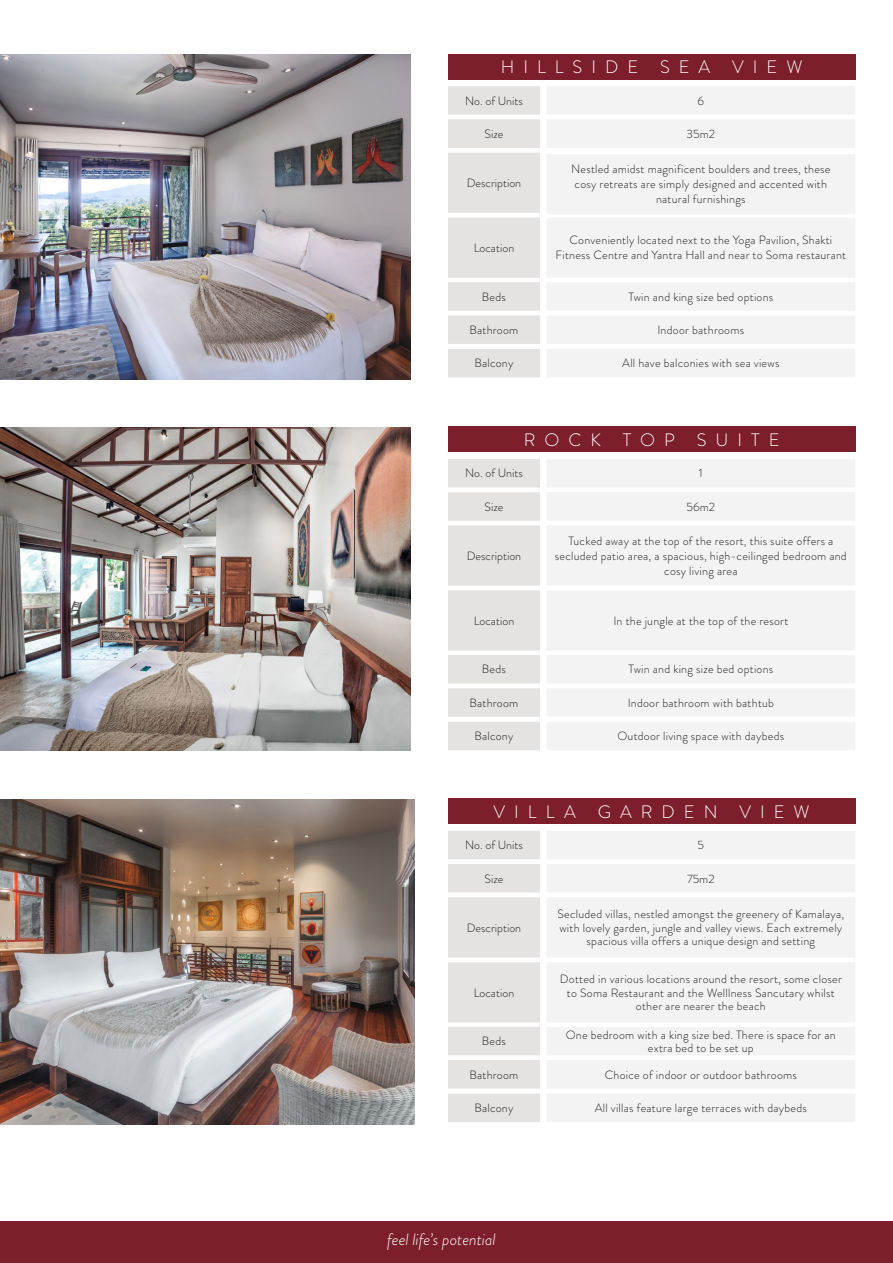
<style>
.page{position:relative;width:893px;height:1263px;background:#fff}
.page>*{position:absolute;margin:0;border:0;box-sizing:border-box;transform-origin:0 0}
.t1{font:300 18px "Brandon Grotesque";letter-spacing:.5em;color:#fff}
.t2{font:italic 300 16.5px "Brandon Grotesque";color:#fff}
.t3{font:300 12px/13.5px "Brandon Grotesque";letter-spacing:.02em;color:#231f20;text-align:center}
.t4{font:300 12px "Brandon Grotesque";color:#231f20}
</style>
<div class="page">
<div style="left:0;top:1221px;width:893px;height:42px;background:#7c1e2b"></div>
<div style="left:448px;top:54px;width:407px;height:25px;background:#7c1e2b"></div>
<div style="left:447px;top:85px;width:94px;height:30px;background:#e4e3e1"></div>
<div style="left:446px;top:85px;width:95px;height:31px;border:2px solid #fff"></div>
<div style="left:447px;top:152px;width:94px;height:62px;background:#e4e3e1"></div>
<div style="left:446px;top:151px;width:95px;height:63px;border:2px solid #fff"></div>
<div style="left:447px;top:119px;width:94px;height:30px;background:#e4e3e1"></div>
<div style="left:446px;top:118px;width:95px;height:31px;border:2px solid #fff"></div>
<div style="left:546px;top:85px;width:310px;height:30px;background:#f3f3f3"></div>
<div style="left:545px;top:85px;width:312px;height:31px;border:2px solid #fff"></div>
<div style="left:546px;top:153px;width:310px;height:62px;background:#f3f3f3"></div>
<div style="left:545px;top:153px;width:312px;height:63px;border:2px solid #fff"></div>
<div style="left:546px;top:119px;width:310px;height:30px;background:#f3f3f3"></div>
<div style="left:545px;top:118px;width:312px;height:31px;border:2px solid #fff"></div>
<div style="left:447px;top:281px;width:94px;height:30px;background:#e4e3e1"></div>
<div style="left:446px;top:281px;width:95px;height:31px;border:2px solid #fff"></div>
<div style="left:447px;top:217px;width:94px;height:62px;background:#e4e3e1"></div>
<div style="left:446px;top:216px;width:95px;height:63px;border:2px solid #fff"></div>
<div style="left:447px;top:315px;width:94px;height:30px;background:#e4e3e1"></div>
<div style="left:446px;top:314px;width:95px;height:31px;border:2px solid #fff"></div>
<div style="left:447px;top:348px;width:94px;height:30px;background:#e4e3e1"></div>
<div style="left:446px;top:347px;width:95px;height:32px;border:2px solid #fff"></div>
<div style="left:546px;top:281px;width:310px;height:30px;background:#f3f3f3"></div>
<div style="left:545px;top:281px;width:312px;height:31px;border:2px solid #fff"></div>
<div style="left:546px;top:217px;width:310px;height:62px;background:#f3f3f3"></div>
<div style="left:545px;top:216px;width:312px;height:63px;border:2px solid #fff"></div>
<div style="left:546px;top:315px;width:310px;height:30px;background:#f3f3f3"></div>
<div style="left:545px;top:314px;width:312px;height:31px;border:2px solid #fff"></div>
<div style="left:546px;top:348px;width:310px;height:30px;background:#f3f3f3"></div>
<div style="left:545px;top:347px;width:312px;height:32px;border:2px solid #fff"></div>
<div style="left:448px;top:427px;width:407px;height:25px;background:#7c1e2b"></div>
<div style="left:447px;top:458px;width:94px;height:30px;background:#e4e3e1"></div>
<div style="left:446px;top:457px;width:95px;height:32px;border:2px solid #fff"></div>
<div style="left:447px;top:525px;width:94px;height:61px;background:#e4e3e1"></div>
<div style="left:446px;top:524px;width:95px;height:63px;border:2px solid #fff"></div>
<div style="left:447px;top:491px;width:94px;height:30px;background:#e4e3e1"></div>
<div style="left:446px;top:491px;width:95px;height:31px;border:2px solid #fff"></div>
<div style="left:546px;top:458px;width:310px;height:30px;background:#f3f3f3"></div>
<div style="left:545px;top:457px;width:312px;height:32px;border:2px solid #fff"></div>
<div style="left:546px;top:525px;width:310px;height:61px;background:#f3f3f3"></div>
<div style="left:546px;top:491px;width:310px;height:30px;background:#f3f3f3"></div>
<div style="left:545px;top:491px;width:312px;height:31px;border:2px solid #fff"></div>
<div style="left:447px;top:654px;width:94px;height:30px;background:#e4e3e1"></div>
<div style="left:446px;top:653px;width:95px;height:32px;border:2px solid #fff"></div>
<div style="left:447px;top:590px;width:94px;height:61px;background:#e4e3e1"></div>
<div style="left:446px;top:589px;width:95px;height:63px;border:2px solid #fff"></div>
<div style="left:447px;top:687px;width:94px;height:30px;background:#e4e3e1"></div>
<div style="left:446px;top:687px;width:95px;height:31px;border:2px solid #fff"></div>
<div style="left:447px;top:721px;width:94px;height:30px;background:#e4e3e1"></div>
<div style="left:446px;top:720px;width:95px;height:32px;border:2px solid #fff"></div>
<div style="left:546px;top:654px;width:310px;height:30px;background:#f3f3f3"></div>
<div style="left:545px;top:653px;width:312px;height:32px;border:2px solid #fff"></div>
<div style="left:546px;top:590px;width:310px;height:61px;background:#f3f3f3"></div>
<div style="left:546px;top:687px;width:310px;height:30px;background:#f3f3f3"></div>
<div style="left:545px;top:687px;width:312px;height:31px;border:2px solid #fff"></div>
<div style="left:546px;top:721px;width:310px;height:30px;background:#f3f3f3"></div>
<img style="left:0;top:55px;width:410px;height:324px">
<img style="left:0;top:427px;width:410px;height:324px">
<div style="left:448px;top:799px;width:407px;height:25px;background:#7c1e2b"></div>
<div style="left:447px;top:830px;width:94px;height:30px;background:#e4e3e1"></div>
<div style="left:446px;top:829px;width:95px;height:32px;border:2px solid #fff"></div>
<div style="left:447px;top:896px;width:94px;height:62px;background:#e4e3e1"></div>
<div style="left:446px;top:896px;width:95px;height:63px;border:2px solid #fff"></div>
<div style="left:447px;top:863px;width:94px;height:30px;background:#e4e3e1"></div>
<div style="left:446px;top:862px;width:95px;height:32px;border:2px solid #fff"></div>
<div style="left:546px;top:830px;width:310px;height:30px;background:#f3f3f3"></div>
<div style="left:546px;top:896px;width:310px;height:62px;background:#f3f3f3"></div>
<div style="left:545px;top:896px;width:312px;height:63px;border:2px solid #fff"></div>
<div style="left:546px;top:863px;width:310px;height:30px;background:#f3f3f3"></div>
<div style="left:545px;top:862px;width:312px;height:32px;border:2px solid #fff"></div>
<div style="left:447px;top:1026px;width:94px;height:30px;background:#e4e3e1"></div>
<div style="left:446px;top:1025px;width:95px;height:32px;border:2px solid #fff"></div>
<div style="left:447px;top:961px;width:94px;height:62px;background:#e4e3e1"></div>
<div style="left:446px;top:961px;width:95px;height:63px;border:2px solid #fff"></div>
<div style="left:447px;top:1059px;width:94px;height:30px;background:#e4e3e1"></div>
<div style="left:446px;top:1058px;width:95px;height:32px;border:2px solid #fff"></div>
<div style="left:447px;top:1093px;width:94px;height:30px;background:#e4e3e1"></div>
<div style="left:446px;top:1092px;width:95px;height:31px;border:2px solid #fff"></div>
<div style="left:546px;top:1026px;width:310px;height:30px;background:#f3f3f3"></div>
<div style="left:546px;top:961px;width:310px;height:62px;background:#f3f3f3"></div>
<div style="left:545px;top:961px;width:312px;height:63px;border:2px solid #fff"></div>
<div style="left:546px;top:1059px;width:310px;height:30px;background:#f3f3f3"></div>
<div style="left:545px;top:1058px;width:312px;height:32px;border:2px solid #fff"></div>
<div style="left:546px;top:1093px;width:310px;height:30px;background:#f3f3f3"></div>
<img style="left:0;top:799px;width:415px;height:325px">
<p class="t1" style="left:501px;top:54px;width:303px">HILLSIDE SEA VIEW</p>
<p class="t4" style="left:465px;top:92px;width:59px">No. of Units</p>
<p class="t3" style="left:697px;top:94px;width:8px">6</p>
<p class="t3" style="left:485px;top:127px;width:20px">Size</p>
<p class="t4" style="left:467px;top:175px;width:56px">Description</p>
<p class="t4" style="left:474px;top:240px;width:42px">Location</p>
<p class="t3" style="left:482px;top:290px;width:25px">Beds</p>
<p class="t3" style="left:469px;top:323px;width:50px">Bathroom</p>
<p class="t3" style="left:474px;top:357px;width:40px">Balcony</p>
<p class="t3" style="left:687px;top:127px;width:30px">35m2</p>
<p class="t3" style="left:571px;top:163px;width:261px">Nestled amidst magnificent boulders and trees, these</p>
<p class="t3" style="left:575px;top:178px;width:254px">cosy retreats are simply designed and accented with</p>
<p class="t3" style="left:656px;top:193px;width:91px">natural furnishings</p>
<p class="t3" style="left:555px;top:233px;width:292px;line-height:15px">Conveniently located next to the Yoga Pavilion, Shakti<br>Fitness Centre and Yantra Hall and near to Soma restaurant</p>
<p class="t3" style="left:628px;top:290px;width:147px">Twin and king size bed options</p>
<p class="t3" style="left:657px;top:323px;width:88px">Indoor bathrooms</p>
<p class="t3" style="left:622px;top:357px;width:159px">All have balconies with sea views</p>
<p class="t1" style="left:524px;top:427px;width:257px">ROCK TOP SUITE</p>
<p class="t4" style="left:465px;top:465px;width:59px">No. of Units</p>
<p class="t3" style="left:699px;top:467px;width:5px">1</p>
<p class="t3" style="left:485px;top:500px;width:20px">Size</p>
<p class="t3" style="left:687px;top:500px;width:30px">56m2</p>
<p class="t4" style="left:467px;top:547px;width:56px">Description</p>
<p class="t3" style="left:555px;top:533px;width:293px;line-height:15px">Tucked away at the top of the resort, this suite offers a secluded patio area, a spacious, high-ceilinged bedroom and cosy living area</p>
<p class="t4" style="left:474px;top:612px;width:42px">Location</p>
<p class="t3" style="left:613px;top:614px;width:176px">In the jungle at the top of the resort</p>
<p class="t3" style="left:482px;top:663px;width:25px">Beds</p>
<p class="t3" style="left:628px;top:663px;width:147px">Twin and king size bed options</p>
<p class="t3" style="left:469px;top:696px;width:50px">Bathroom</p>
<p class="t3" style="left:474px;top:729px;width:40px">Balcony</p>
<p class="t3" style="left:628px;top:696px;width:148px">Indoor bathroom with bathtub</p>
<p class="t3" style="left:617px;top:729px;width:168px">Outdoor living space with daybeds</p>
<p class="t1" style="left:493px;top:799px;width:318px">VILLA GARDEN VIEW</p>
<p class="t4" style="left:465px;top:837px;width:59px">No. of Units</p>
<p class="t3" style="left:698px;top:838px;width:8px">5</p>
<p class="t3" style="left:485px;top:872px;width:20px">Size</p>
<p class="t4" style="left:467px;top:919px;width:56px">Description</p>
<p class="t4" style="left:474px;top:984px;width:42px">Location</p>
<p class="t3" style="left:482px;top:1034px;width:25px">Beds</p>
<p class="t3" style="left:469px;top:1068px;width:50px">Bathroom</p>
<p class="t3" style="left:474px;top:1101px;width:40px">Balcony</p>
<p class="t3" style="left:687px;top:872px;width:29px">75m2</p>
<p class="t3" style="left:557px;top:907px;width:288px">Secluded villas, nestled amongst the greenery of Kamalaya, with lovely garden, jungle and valley views. Each extremely spacious villa offers a unique design and setting</p>
<p class="t3" style="left:560px;top:972px;width:284px">Dotted in various locations around the resort, some closer to Soma Restaurant and the Welllness Sancutary whilst other are nearer the beach</p>
<p class="t3" style="left:566px;top:1028px;width:272px">One bedroom with a king size bed. There is space for an extra bed to be set up</p>
<p class="t3" style="left:605px;top:1068px;width:194px">Choice of indoor or outdoor bathrooms</p>
<p class="t3" style="left:595px;top:1101px;width:214px">All villas feature large terraces with daybeds</p>
<p class="t2" style="left:387px;top:1228px;width:110px">feel life’s potential</p>
</div>
